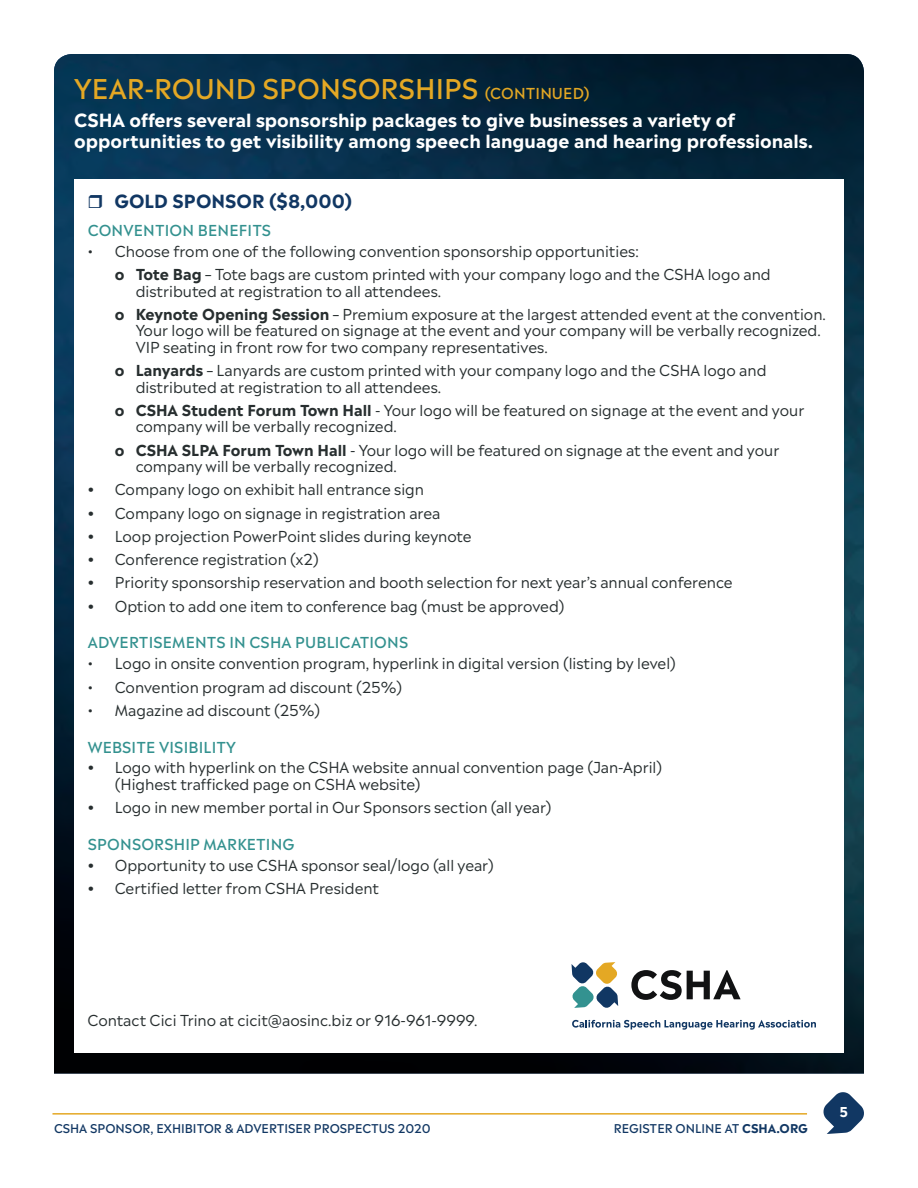
<style>
.page{position:relative;width:918px;height:1188px;background:#fff}
.page>*{position:absolute;margin:0;border:0;box-sizing:border-box;transform-origin:0 0}
.t1{font:500 27px "Madera";color:#e4a824}
.t2{font:700 18px/21px "Madera";color:#fff}
.t3{font:700 18px "Madera";color:#113763}
.t4{font:15px/16.5px "Madera";color:#272e2f}
.t5{font:500 15px "Madera";letter-spacing:.01em;color:#33918f}
.t6{font:700 13.5px "Madera";color:#fff}
.t7{font:500 12px "Madera";color:#113763}
.s1{font-size:15px}
.s2{font-weight:700}
</style>
<div class="page">
<img style="left:54px;top:54px;width:810px;height:1020px">
<div style="left:74px;top:179px;width:770px;height:874px;background:#fff"></div>
<svg style="left:823px;top:1092px;width:41px;height:42px"></svg>
<hr style="left:52px;top:1113px;width:755px;height:2px;background:#e4a824">
<svg style="left:572px;top:962px;width:46px;height:46px"></svg>
<svg style="left:631px;top:970px;width:110px;height:30px"></svg>
<svg style="left:572px;top:1020px;width:244px;height:10px"></svg>
<h1 class="t1" style="left:74px;top:65px;width:517px">YEAR-ROUND SPONSORSHIPS <span class="s1">(CONTINUED)</span></h1>
<p class="t2" style="left:74px;top:107px;width:740px">CSHA offers several sponsorship packages to give businesses a variety of opportunities to get visibility among speech language and hearing professionals.</p>
<p class="t3" style="left:114px;top:186px;width:239px">GOLD SPONSOR ($8,000)</p>
<p class="t5" style="left:88px;top:217px;width:185px">CONVENTION BENEFITS</p>
<p class="t4" style="left:115px;top:238px;width:657px;line-height:23.2px;text-indent:-27px">• Choose from one of the following convention sponsorship opportunities:<br><span class="s2">o Tote Bag</span> – Tote bags are custom printed with your company logo and the CSHA logo and</p>
<p class="t4" style="left:115px;top:278px;width:713px;line-height:23.2px;text-indent:21px">distributed at registration to all attendees.<br><span class="s2">o Keynote Opening Session</span> – Premium exposure at the largest attended event at the convention.</p>
<p class="t4" style="left:136px;top:321px;width:687px">Your logo will be featured on signage at the event and your company will be verbally recognized.<br>VIP seating in front row for two company representatives.</p>
<p class="t4" style="left:136px;top:360px;width:632px;text-indent:-21px"><span class="s2">o Lanyards</span> – Lanyards are custom printed with your company logo and the CSHA logo and distributed at registration to all attendees.</p>
<p class="t4" style="left:136px;top:400px;width:670px;text-indent:-21px"><span class="s2">o CSHA Student Forum Town Hall</span> - Your logo will be featured on signage at the event and your company will be verbally recognized.</p>
<p class="t4" style="left:136px;top:440px;width:645px;text-indent:-21px"><span class="s2">o CSHA SLPA Forum Town Hall</span> - Your logo will be featured on signage at the event and your company will be verbally recognized.</p>
<p class="t4" style="left:88px;top:480px;width:338px"><span class="s2">•</span> Company logo on exhibit hall entrance sign</p>
<p class="t4" style="left:88px;top:503px;width:354px"><span class="s2">•</span> Company logo on signage in registration area</p>
<p class="t4" style="left:88px;top:526px;width:385px"><span class="s2">•</span> Loop projection PowerPoint slides during keynote</p>
<p class="t4" style="left:88px;top:549px;width:232px"><span class="s2">•</span> Conference registration (x2)</p>
<p class="t4" style="left:88px;top:573px;width:646px"><span class="s2">•</span> Priority sponsorship reservation and booth selection for next year’s annual conference</p>
<p class="t4" style="left:88px;top:596px;width:478px"><span class="s2">•</span> Option to add one item to conference bag (must be approved)</p>
<p class="t5" style="left:88px;top:630px;width:322px">ADVERTISEMENTS IN CSHA PUBLICATIONS</p>
<p class="t4" style="left:88px;top:653px;width:590px">• Logo in onsite convention program, hyperlink in digital version (listing by level)</p>
<p class="t4" style="left:88px;top:677px;width:316px">• Convention program ad discount (25%)</p>
<p class="t4" style="left:88px;top:700px;width:234px">• Magazine ad discount (25%)</p>
<p class="t5" style="left:88px;top:734px;width:150px">WEBSITE VISIBILITY</p>
<p class="t4" style="left:115px;top:758px;width:549px;text-indent:-27px"><span class="s2">•</span> Logo with hyperlink on the CSHA website annual convention page (Jan-April) (Highest trafficked page on CSHA website)</p>
<p class="t4" style="left:88px;top:797px;width:465px"><span class="s2">•</span> Logo in new member portal in Our Sponsors section (all year)</p>
<p class="t5" style="left:88px;top:831px;width:208px">SPONSORSHIP MARKETING</p>
<p class="t4" style="left:88px;top:855px;width:408px"><span class="s2">•</span> Opportunity to use CSHA sponsor seal/logo (all year)</p>
<p class="t4" style="left:88px;top:878px;width:293px"><span class="s2">•</span> Certified letter from CSHA President</p>
<p class="t4" style="left:87px;top:1011px;width:392px">Contact Cici Trino at cicit@aosinc.biz or 916-961-9999.</p>
<p class="t7" style="left:54px;top:1118px;width:378px">CSHA SPONSOR, EXHIBITOR &amp; ADVERTISER PROSPECTUS 2020</p>
<p class="t7" style="left:614px;top:1118px;width:196px">REGISTER ONLINE AT <span class="s2">CSHA.ORG</span></p>
<p class="t6" style="left:840px;top:1100px;width:10px">5</p>
</div>
